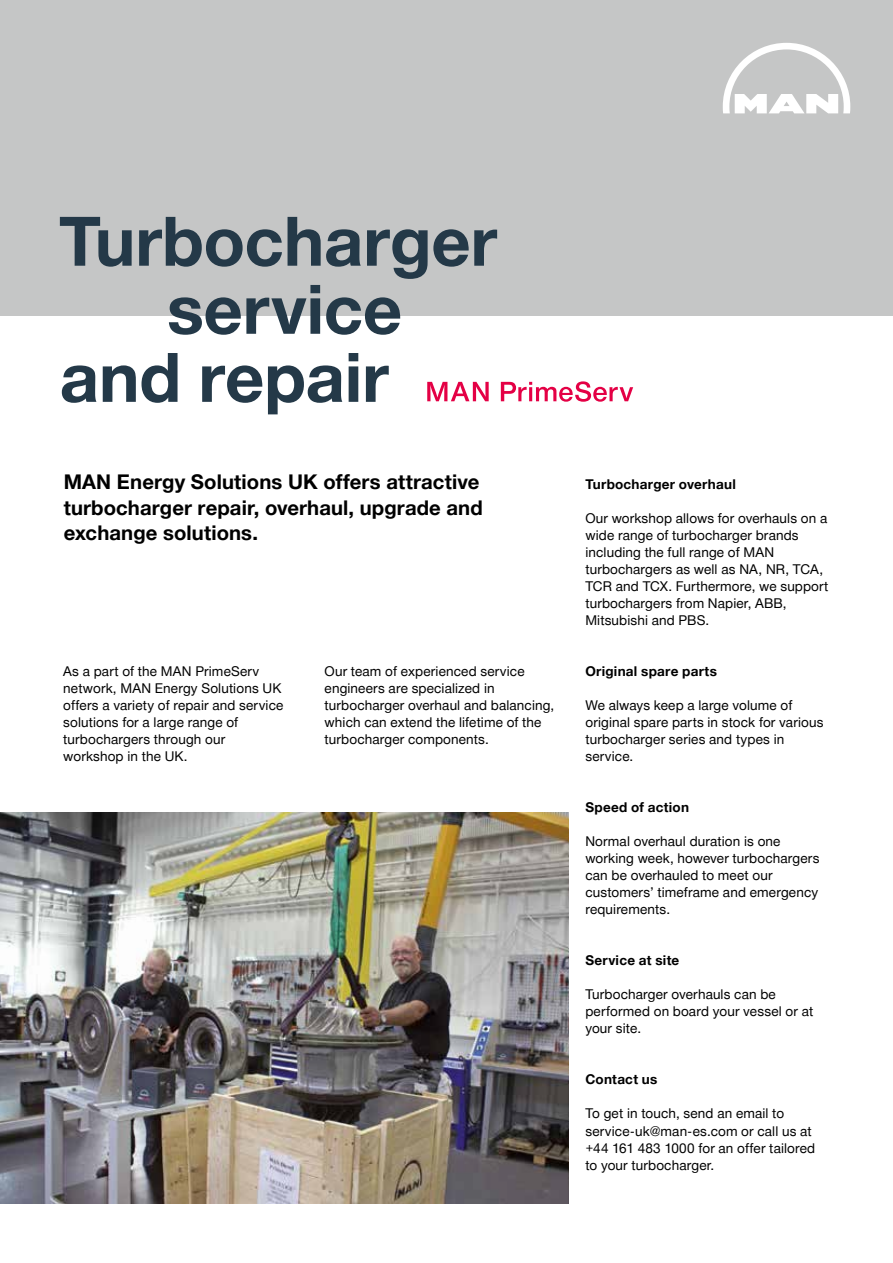
<style>
.page{position:relative;width:893px;height:1263px;background:#fff}
.page>*{position:absolute;margin:0;border:0;box-sizing:border-box;transform-origin:0 0}
.t1{font:700 68.4px "Man Global";letter-spacing:-.005em;color:#243948}
.t2{font:700 20.25px/25.5px "Man Global";letter-spacing:.005em;color:#000}
.t3{font:13.5px/17px "Man Global";letter-spacing:.01em;color:#000}
.t4{font:700 13.5px "Man Global";letter-spacing:.02em;color:#000}
</style>
<div class="page">
<div style="left:0;top:0;width:893px;height:316px;background:#c5c6c6"></div>
<img style="left:0;top:812px;width:568px;height:391px">
<svg style="left:723px;top:43px;width:127px;height:70px"></svg>
<svg style="left:427px;top:382px;width:62px;height:19px"></svg>
<svg style="left:501px;top:381px;width:132px;height:21px"></svg>
<h1 class="t1" style="left:59px;top:202px;width:439px">Turbocharger</h1>
<h1 class="t1" style="left:167px;top:270px;width:237px">service</h1>
<h1 class="t1" style="left:60px;top:338px;width:330px">and repair</h1>
<h2 class="t2" style="left:64px;top:469px;width:421px">MAN Energy Solutions UK offers attractive turbocharger repair, overhaul, upgrade and exchange solutions.</h2>
<p class="t4" style="left:585px;top:476px;width:152px">Turbocharger overhaul</p>
<p class="t3" style="left:585px;top:510px;width:245px">Our workshop allows for overhauls on a wide range of turbocharger brands including the full range of MAN turbochargers as well as NA, NR, TCA,<br>TCR and TCX. Furthermore, we support turbochargers from Napier, ABB,<br>Mitsubishi and PBS.</p>
<p class="t3" style="left:63px;top:663px;width:222px">As a part of the MAN PrimeServ network, MAN Energy Solutions UK offers a variety of repair and service solutions for a large range of turbochargers through our workshop in the UK.</p>
<p class="t3" style="left:325px;top:663px;width:231px">Our team of experienced service engineers are specialized in turbocharger overhaul and balancing, which can extend the lifetime of the turbocharger components.</p>
<p class="t4" style="left:585px;top:664px;width:133px">Original spare parts</p>
<p class="t3" style="left:585px;top:697px;width:240px">We always keep a large volume of original spare parts in stock for various turbocharger series and types in service.</p>
<p class="t4" style="left:585px;top:800px;width:105px">Speed of action</p>
<p class="t3" style="left:585px;top:833px;width:236px">Normal overhaul duration is one working week, however turbochargers can be overhauled to meet our customers’ timeframe and emergency requirements.</p>
<p class="t4" style="left:585px;top:953px;width:95px">Service at site</p>
<p class="t3" style="left:585px;top:986px;width:229px">Turbocharger overhauls can be performed on board your vessel or at your site.</p>
<p class="t4" style="left:585px;top:1072px;width:74px">Contact us</p>
<p class="t3" style="left:585px;top:1105px;width:231px">To get in touch, send an email to service-uk@man-es.com or call us at +44 161 483 1000 for an offer tailored to your turbocharger.</p>
</div>
